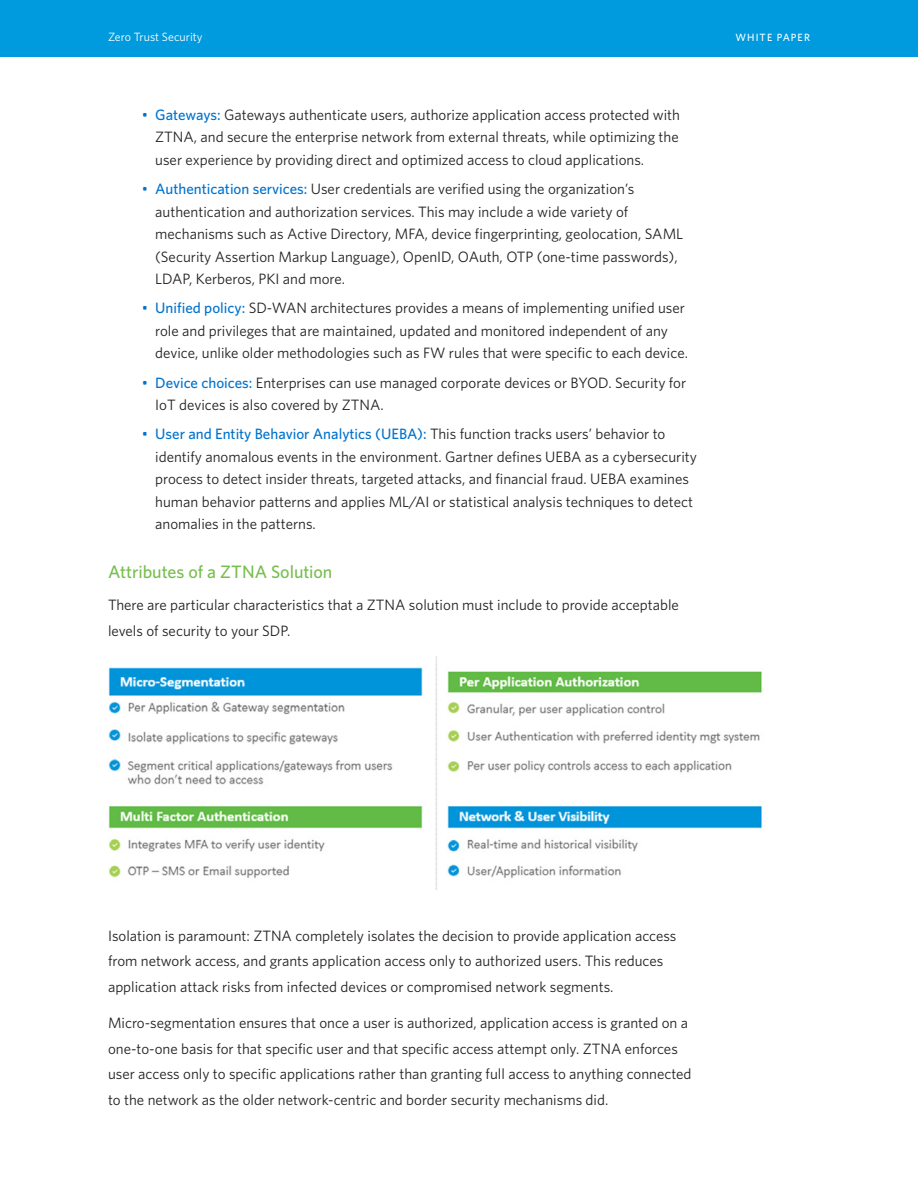
<style>
.page{position:relative;width:918px;height:1188px;background:#fff}
.page>*{position:absolute;margin:0;border:0;box-sizing:border-box;transform-origin:0 0}
.t1{font:500 18px "Whitney";letter-spacing:-.005em;color:#77be4e}
.Main_Body_Text{font:15px/22.5px "Whitney";color:#231f20}
.Page_Title{font:12px "Whitney";color:#fff}
.Page_Title-2{font:500 10.5px "Whitney";letter-spacing:.1em;color:#fff}
.s1{color:#0073ce}
.s2{font-weight:500;color:#0073ce}
</style>
<div class="page">
<img style="left:108px;top:657px;width:654px;height:232px">
<div style="left:0;top:0;width:918px;height:56px;background:#009bde"></div>
<p class="Page_Title" style="left:108px;top:29px;width:96px">Zero Trust Security</p>
<p class="Page_Title-2" style="left:736px;top:30px;width:76px">WHITE PAPER</p>
<p class="Main_Body_Text" style="left:155px;top:103px;width:526px;text-align:justify;text-indent:-14px"><span class="s1">•</span> <span class="s2">Gateways:</span> Gateways authenticate users, authorize application access protected with ZTNA, and secure the enterprise network from external threats, while optimizing the user experience by providing direct and optimized access to cloud applications.</p>
<p class="Main_Body_Text" style="left:155px;top:177px;width:530px;text-indent:-14px"><span class="s1">•</span> <span class="s2">Authentication services:</span> User credentials are verified using the organization’s authentication and authorization services. This may include a wide variety of mechanisms such as Active Directory, MFA, device fingerprinting, geolocation, SAML (Security Assertion Markup Language), OpenID, OAuth, OTP (one-time passwords), LDAP, Kerberos, PKI and more.</p>
<p class="Main_Body_Text" style="left:155px;top:297px;width:534px;text-indent:-14px"><span class="s1">•</span> <span class="s2">Unified policy:</span> SD-WAN architectures provides a means of implementing unified user role and privileges that are maintained, updated and monitored independent of any device, unlike older methodologies such as FW rules that were specific to each device.</p>
<p class="Main_Body_Text" style="left:155px;top:371px;width:533px;text-indent:-14px"><span class="s1">•</span> <span class="s2">Device choices:</span> Enterprises can use managed corporate devices or BYOD. Security for<br>IoT devices is also covered by ZTNA.</p>
<p class="Main_Body_Text" style="left:155px;top:423px;width:543px;text-indent:-14px"><span class="s1">•</span> <span class="s2">User and Entity Behavior Analytics (UEBA):</span> This function tracks users’ behavior to identify anomalous events in the environment. Gartner defines UEBA as a cybersecurity process to detect insider threats, targeted attacks, and financial fraud. UEBA examines human behavior patterns and applies ML/AI or statistical analysis techniques to detect anomalies in the patterns.</p>
<h2 class="t1" style="left:108px;top:560px;width:226px">Attributes of a ZTNA Solution</h2>
<p class="Main_Body_Text" style="left:108px;top:592px;width:572px;line-height:25.5px">There are particular characteristics that a ZTNA solution must include to provide acceptable levels of security to your SDP.</p>
<p class="Main_Body_Text" style="left:108px;top:922px;width:570px;line-height:25.5px">Isolation is paramount: ZTNA completely isolates the decision to provide application access from network access, and grants application access only to authorized users. This reduces application attack risks from infected devices or compromised network segments.</p>
<p class="Main_Body_Text" style="left:108px;top:1010px;width:585px;line-height:25.5px">Micro-segmentation ensures that once a user is authorized, application access is granted on a one-to-one basis for that specific user and that specific access attempt only. ZTNA enforces user access only to specific applications rather than granting full access to anything connected to the network as the older network-centric and border security mechanisms did.</p>
</div>
